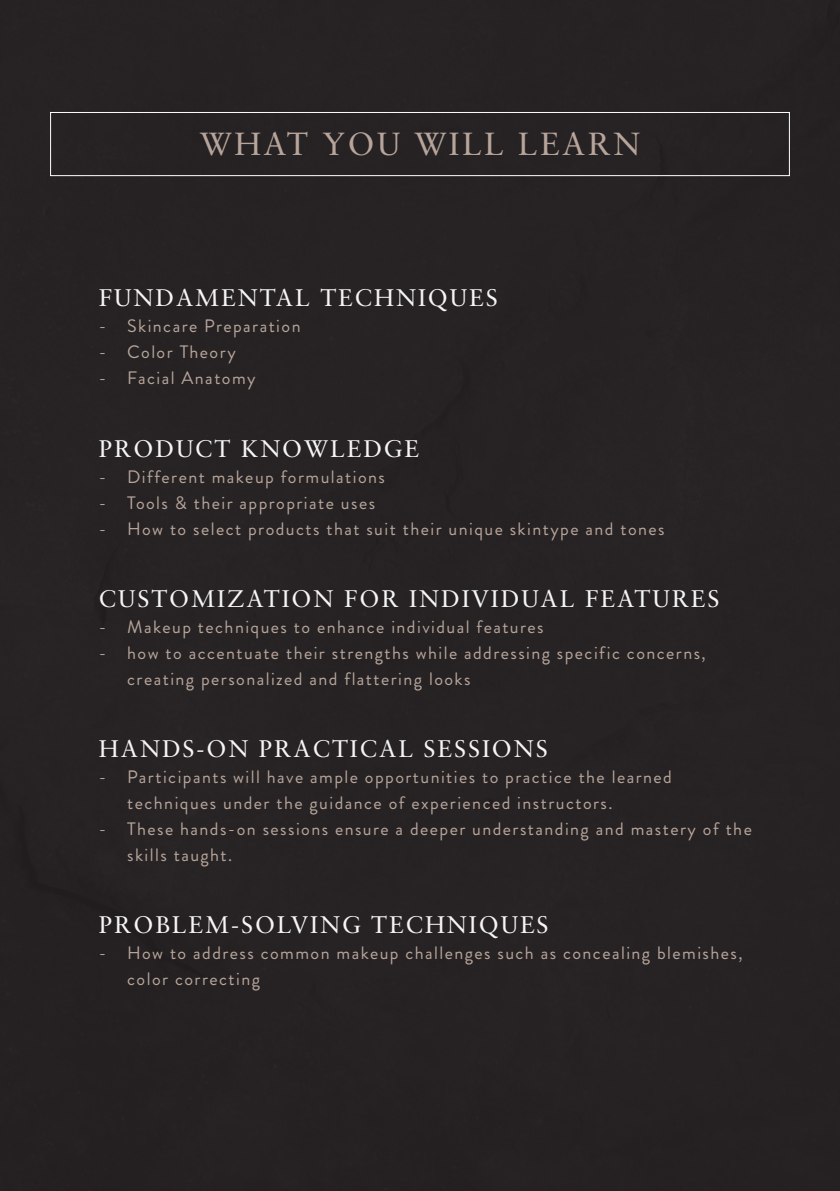
<style>
.page{position:relative;width:840px;height:1191px;background:#fff}
.page>*{position:absolute;margin:0;border:0;box-sizing:border-box;transform-origin:0 0}
.t1{font:32px "Sabon LT Pro";letter-spacing:.08em;color:#b7a59b}
.t2{font:24px "Sabon LT Pro";letter-spacing:.08em;color:#f5f5f5}
.t3{font:18px/26px "Brandon Grotesque";letter-spacing:.08em;color:#b7a59b}
</style>
<div class="page">
<div style="left:0;top:0;width:839px;height:1191px;background:#231f20"></div>
<div style="left:50px;top:112px;width:739px;height:64px;border:1px solid #fff"></div>
<p class="t1" style="left:200px;top:123px;width:441px">WHAT YOU WILL LEARN</p>
<p class="t2" style="left:99px;top:283px;width:400px">FUNDAMENTAL TECHNIQUES</p>
<p class="t3" style="left:99px;top:313px;width:203px">- Skincare Preparation</p>
<p class="t3" style="left:99px;top:339px;width:138px">- Color Theory</p>
<p class="t3" style="left:99px;top:365px;width:158px">- Facial Anatomy</p>
<p class="t2" style="left:99px;top:433px;width:322px">PRODUCT KNOWLEDGE</p>
<p class="t3" style="left:99px;top:463px;width:287px">- Different makeup formulations</p>
<p class="t3" style="left:99px;top:489px;width:277px">- Tools &amp; their appropriate uses</p>
<p class="t3" style="left:99px;top:515px;width:567px">- How to select products that suit their unique skintype and tones</p>
<p class="t2" style="left:99px;top:583px;width:621px">CUSTOMIZATION FOR INDIVIDUAL FEATURES</p>
<p class="t3" style="left:99px;top:613px;width:446px">- Makeup techniques to enhance individual features</p>
<p class="t3" style="left:127px;top:639px;width:579px;text-indent:-28px">- how to accentuate their strengths while addressing specific concerns, creating personalized and flattering looks</p>
<p class="t2" style="left:99px;top:733px;width:450px">HANDS-ON PRACTICAL SESSIONS</p>
<p class="t3" style="left:127px;top:763px;width:546px;text-indent:-28px">- Participants will have ample opportunities to practice the learned techniques under the guidance of experienced instructors.</p>
<p class="t3" style="left:127px;top:815px;width:625px;text-indent:-28px">- These hands-on sessions ensure a deeper understanding and mastery of the skills taught.</p>
<p class="t2" style="left:99px;top:909px;width:451px">PROBLEM-SOLVING TECHNIQUES</p>
<p class="t3" style="left:127px;top:939px;width:616px;text-indent:-28px">- How to address common makeup challenges such as concealing blemishes, color correcting</p>
</div>
